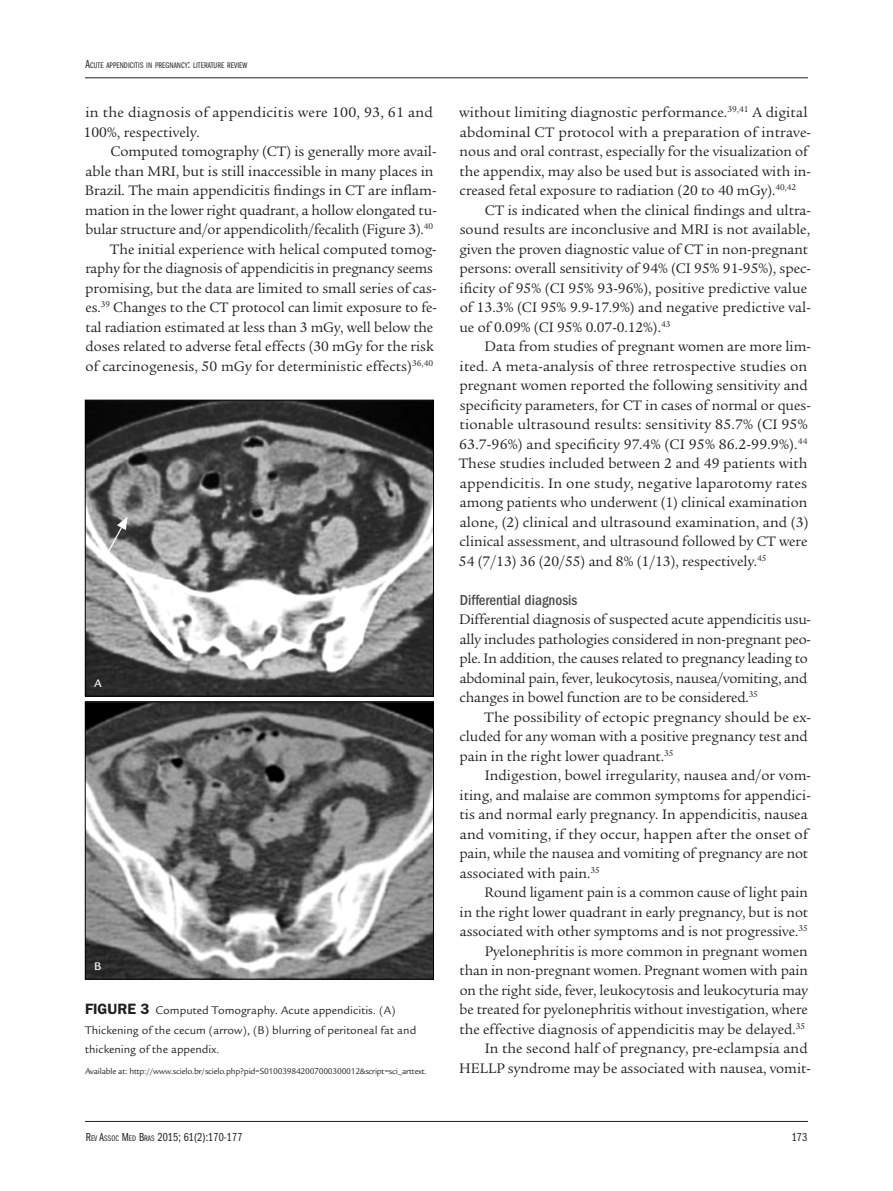
<style>
.page{position:relative;width:893px;height:1191px;background:#fff}
.page>*{position:absolute;margin:0;border:0;box-sizing:border-box;transform-origin:0 0}
.Texto_c__recuo{font:15px/19.5px "Legacy Serif Std";color:#231f20}
.Texto_s_recuo{font:15px/19.5px "Legacy Serif Std";letter-spacing:-.01em;color:#231f20}
.Tit2{font:500 condensed 15px "ITC Franklin Gothic Std";color:#4b4c4d}
.Figura_tit{font:12px/19.5px "Legacy Sans Std";color:#231f20}
.t1{font:12px "ITC Franklin Gothic Std Bk Cp";letter-spacing:.01em;color:#231f20}
.Dísticos{font:500 12px "Legacy Sans Std";color:#fff}
.Tabela_nota{font:9px "Legacy Sans Std";letter-spacing:-.03em;color:#231f20}
.t2{font:8.4px "ITC Franklin Gothic Std Bk Cp";letter-spacing:.015em;color:#231f20}
.s1{font-size:12px}
.s2{font-family:"ITC Franklin Gothic Std";font-weight:600;font-size:15px}
.s3{font-size:8.4px}
</style>
<div class="page">
<hr style="left:85px;top:78px;width:723px;height:1px;background:#231f20">
<hr style="left:85px;top:1121px;width:723px;height:1px;background:#231f20">
<img style="left:87px;top:402px;width:345px;height:292px">
<div style="left:85px;top:400px;width:349px;height:296px;border:1px solid #000"></div>
<img style="left:87px;top:703px;width:345px;height:274px">
<div style="left:85px;top:701px;width:349px;height:278px;border:1px solid #000"></div>
<p class="t2" style="left:86px;top:61px;width:163px"><span class="s1">A</span>CUTE APPENDICITIS IN PREGNANCY<span class="s1">:</span> LITERATURE REVIEW</p>
<p class="Texto_c__recuo" style="left:84px;top:103px;width:351px">in the diagnosis of appendicitis were 100, 93, 61 and<br>100%, respectively.</p>
<p class="Texto_c__recuo" style="left:85px;top:142px;width:353px;text-indent:26px">Computed tomography (CT) is generally more avail&shy;able than MRI, but is still inaccessible in many places in Brazil. The main appendicitis findings in CT are inflam&shy;mation in the lower right quadrant, a hollow elongated tu&shy;bular structure and/or appendicolith/fecalith (Figure 3).<sup>40</sup></p>
<p class="Texto_c__recuo" style="left:85px;top:239px;width:353px;text-indent:25px">The initial experience with helical computed tomog&shy;raphy for the diagnosis of appendicitis in pregnancy seems promising, but the data are limited to small series of cas&shy;es.<sup>39</sup> Changes to the CT protocol can limit exposure to fe&shy;tal radiation estimated at less than 3 mGy, well below the doses related to adverse fetal effects (30 mGy for the risk of carcinogenesis, 50 mGy for deterministic effects)<sup>36,40</sup></p>
<p class="Dísticos" style="left:94px;top:676px;width:9px">A</p>
<p class="Dísticos" style="left:94px;top:959px;width:9px">B</p>
<p class="Figura_tit" style="left:85px;top:1001px;width:333px"><span class="s2">FIGURE 3</span> Computed Tomography. Acute appendicitis. (A)<br>Thickening of the cecum (arrow), (B) blurring of peritoneal fat and thickening of the appendix.</p>
<p class="Tabela_nota" style="left:85px;top:1066px;width:343px">Available at: http://www.scielo.br/scielo.php?pid=S010039842007000300012&amp;script=sci_arttext.</p>
<p class="Texto_c__recuo" style="left:459px;top:103px;width:353px">without limiting diagnostic performance.<sup>39,41</sup> A digital abdominal CT protocol with a preparation of intrave&shy;nous and oral contrast, especially for the visualization of the appendix, may also be used but is associated with in&shy;creased fetal exposure to radiation (20 to 40 mGy).<sup>40,42</sup></p>
<p class="Texto_c__recuo" style="left:459px;top:200px;width:353px;text-indent:25px">CT is indicated when the clinical findings and ultra&shy;sound results are inconclusive and MRI is not available, given the proven diagnostic value of CT in non-pregnant persons: overall sensitivity of 94% (CI 95% 91-95%), spec&shy;ificity of 95% (CI 95% 93-96%), positive predictive value of 13.3% (CI 95% 9.9-17.9%) and negative predictive val&shy;ue of 0.09% (CI 95% 0.07-0.12%).<sup>43</sup></p>
<p class="Texto_c__recuo" style="left:459px;top:337px;width:354px;text-indent:26px">Data from studies of pregnant women are more lim&shy;ited. A meta-analysis of three retrospective studies on pregnant women reported the following sensitivity and specificity parameters, for CT in cases of normal or ques&shy;tionable ultrasound results: sensitivity 85.7% (CI 95% 63.7-96%) and specificity 97.4% (CI 95% 86.2-99.9%).<sup>44<br></sup>These studies included between 2 and 49 patients with appendicitis. In one study, negative laparotomy rates among patients who underwent (1) clinical examination alone, (2) clinical and ultrasound examination, and (3) clinical assessment, and ultrasound followed by CT were 54 (7/13) 36 (20/55) and 8% (1/13), respectively.<sup>45</sup></p>
<p class="Tit2" style="left:460px;top:591px;width:119px">Differential diagnosis</p>
<p class="Texto_s_recuo" style="left:459px;top:610px;width:353px">Differential diagnosis of suspected acute appendicitis usu&shy;ally includes pathologies considered in non-pregnant peo&shy;ple. In addition, the causes related to pregnancy leading to abdominal pain, fever, leukocytosis, nausea/vomiting, and changes in bowel function are to be considered.<sup>35</sup></p>
<p class="Texto_c__recuo" style="left:459px;top:707px;width:353px;text-indent:25px">The possibility of ectopic pregnancy should be ex&shy;cluded for any woman with a positive pregnancy test and pain in the right lower quadrant.<sup>35</sup></p>
<p class="Texto_c__recuo" style="left:459px;top:766px;width:353px;text-indent:25px">Indigestion, bowel irregularity, nausea and/or vom&shy;iting, and malaise are common symptoms for appendici&shy;tis and normal early pregnancy. In appendicitis, nausea and vomiting, if they occur, happen after the onset of pain, while the nausea and vomiting of pregnancy are not associated with pain.<sup>35</sup></p>
<p class="Texto_c__recuo" style="left:460px;top:883px;width:350px;text-align:justify;text-indent:25px">Round ligament pain is a common cause of light pain in the right lower quadrant in early pregnancy, but is not associated with other symptoms and is not progressive.<sup>35</sup></p>
<p class="Texto_c__recuo" style="left:460px;top:941px;width:350px;text-align:justify;text-indent:25px">Pyelonephritis is more common in pregnant women than in non-pregnant women. Pregnant women with pain on the right side, fever, leukocytosis and leukocyturia may be treated for pyelonephritis without investigation, where the effective diagnosis of appendicitis may be delayed.<sup>35</sup></p>
<p class="Texto_c__recuo" style="left:459px;top:1039px;width:353px;text-align:right">In the second half of pregnancy, pre-eclampsia and<br>HELLP syndrome may be associated with nausea, vomit-</p>
<p class="t1" style="left:86px;top:1130px;width:158px">R<span class="s3">EV</span> A<span class="s3">SSOC</span> M <span class="s3">ED</span> B<span class="s3">RAS</span> 2015; 61(2):170-177</p>
<p class="t1" style="left:792px;top:1130px;width:17px">173</p>
</div>
